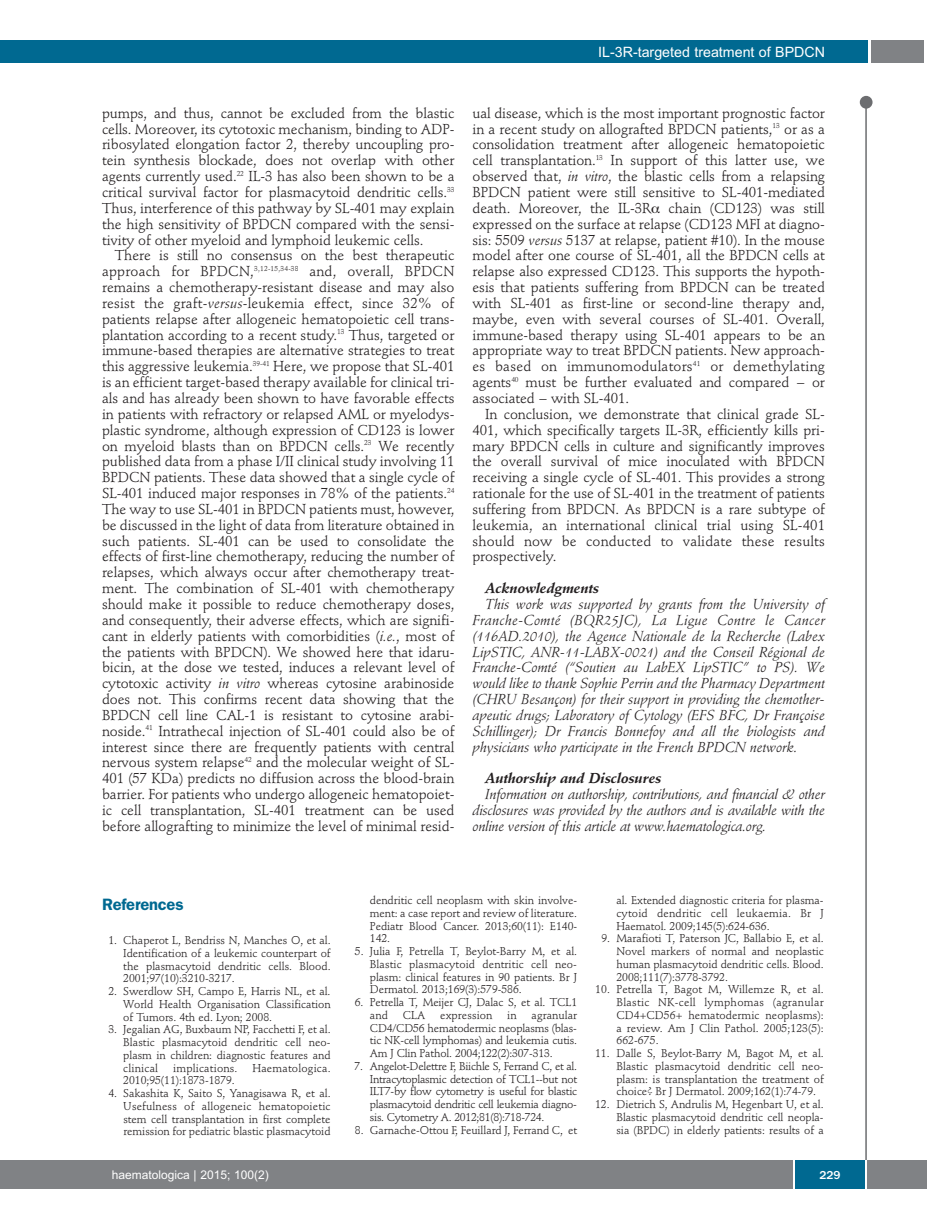
<style>
.page{position:relative;width:927px;height:1225px;background:#fff}
.page>*{position:absolute;margin:0;border:0;box-sizing:border-box;transform-origin:0 0}
.t1{font:600 16.5px "Franklin Gothic";letter-spacing:-.01em;color:#006991}
.t2{font:14.25px/15.9px "Stempel Schneidler";letter-spacing:-.005em;color:#231f20;text-align:justify}
.t3{font:italic 14.25px/15.9px "Stempel Schneidler";letter-spacing:-.01em;color:#231f20;text-align:justify}
.t4{font:italic 700 14.25px "Stempel Schneidler";letter-spacing:-.005em;color:#231f20}
.t5{font:14.25px "Arial";color:#fff}
.t6{font:12px "Arial";color:#fff}
.t7{font:500 12px "Franklin Gothic";color:#fff}
.t8{font:11.25px/12.8px "Stempel Schneidler";letter-spacing:-.005em;color:#231f20;text-align:justify}
.t9{font:11.25px "Stempel Schneidler";letter-spacing:.015em;color:#231f20}
.s1{font-style:italic}
</style>
<div class="page">
<div style="left:860px;top:96px;width:12px;height:13px;background:#6c6d70;border-radius:50%"></div>
<hr style="left:865px;top:98px;width:2px;height:1062px;background:#6c6d70">
<div style="left:871px;top:40px;width:52px;height:22px;background:#808285"></div>
<div style="left:18px;top:40px;width:849px;height:22px;background:#006991"></div>
<div style="left:17px;top:1160px;width:910px;height:28px;background:#808285"></div>
<div style="left:795px;top:1160px;width:70px;height:28px;background:#006991"></div>
<hr style="left:793px;top:1160px;width:2px;height:28px;background:#fff">
<hr style="left:865px;top:1160px;width:2px;height:28px;background:#fff">
<div style="left:0;top:40px;width:19px;height:22px;background:#006991"></div>
<div style="left:0;top:1160px;width:18px;height:28px;background:#808285"></div>
<p class="t5" style="left:598px;top:44px;width:228px">IL-3R-targeted treatment of BPDCN</p>
<p class="t2" style="left:102px;top:106px;width:354px">pumps, and thus, cannot be excluded from the blastic cells. Moreover, its cytotoxic mechanism, binding to ADP&shy;ribosylated elongation factor 2, thereby uncoupling pro&shy;tein synthesis blockade, does not overlap with other agents currently used.<sup>22</sup> IL-3 has also been shown to be a critical survival factor for plasmacytoid dendritic cells.<sup>33<br></sup>Thus, interference of this pathway by SL-401 may explain the high sensitivity of BPDCN compared with the sensi&shy;tivity of other myeloid and lymphoid leukemic cells.</p>
<p class="t2" style="left:102px;top:249px;width:354px;text-indent:13px">There is still no consensus on the best therapeutic approach for BPDCN,<sup>3,12-15,34-38</sup> and, overall, BPDCN remains a chemotherapy-resistant disease and may also resist the graft-<span class="s1">versus</span>-leukemia effect, since 32% of patients relapse after allogeneic hematopoietic cell trans&shy;plantation according to a recent study.<sup>13</sup> Thus, targeted or immune-based therapies are alternative strategies to treat this aggressive leukemia.<sup>39-41</sup> Here, we propose that SL-401 is an efficient target-based therapy available for clinical tri&shy;als and has already been shown to have favorable effects in patients with refractory or relapsed AML or myelodys&shy;plastic syndrome, although expression of CD123 is lower on myeloid blasts than on BPDCN cells.<sup>23</sup> We recently published data from a phase I/II clinical study involving 11<br>BPDCN patients. These data showed that a single cycle of SL-401 induced major responses in 78% of the patients.<sup>24<br></sup>The way to use SL-401 in BPDCN patients must, howe ver, be discussed in the light of data from literature obtained in such patients. SL-401 can be used to consolidate the effects of first-line chemotherapy, reducing the number of relapses, which always occur after chemothe rapy treat&shy;ment. The combination of SL-401 with chemotherapy should make it possible to reduce chemotherapy doses, and consequently, their adverse effects, which are signifi&shy;cant in elderly patients with comorbidities (<span class="s1">i.e.</span>, most of the patients with BPDCN). We showed here that idaru&shy;bicin, at the dose we tested, induces a relevant level of cytotoxic activity <span class="s1">in vitro</span> whereas cytosine arabinoside does not. This confirms recent data showing that the BPDCN cell line CAL-1 is resistant to cytosine arabi&shy;noside.<sup>41</sup> Intrathecal injection of SL-401 could also be of interest since there are frequently patients with central nervous system relapse<sup>42</sup> and the molecular weight of SL-401 (57 KDa) predicts no diffusion across the blood-brain barrier. For patients who undergo allogeneic hematopoiet&shy;ic cell transplantation, SL-401 treatment can be used before allografting to minimize the level of minimal resid-</p>
<p class="t2" style="left:472px;top:106px;width:354px">ual disease, which is the most important prognostic factor in a recent study on allografted BPDCN patients,<sup>13</sup> or as a consolidation treatment after allogeneic hematopoietic cell transplantation.<sup>13</sup> In support of this latter use, we observed that, <span class="s1">in vitro</span>, the blastic cells from a relapsing BPDCN patient were still sensitive to SL-401-mediated death. Moreover, the IL-3R chain (CD123) was still expressed on the surface at relapse (CD123 MFI at diagno&shy;sis: 5509 <span class="s1">versus</span> 5137 at relapse, patient #10). In the mouse model after one course of SL-401, all the BPDCN cells at relapse also expressed CD123. This supports the hypoth&shy;esis that patients suffering from BPDCN can be treated with SL-401 as first-line or second-line therapy and, maybe, even with several courses of SL-401. Overall, immune-based therapy using SL-401 appears to be an appropriate way to treat BPDCN patients. New approach&shy;es based on immunomodulators<sup>41</sup> or demethylating agents<sup>40</sup> must be further evaluated and compared − or associated − with SL-401.</p>
<p class="t2" style="left:472px;top:407px;width:354px;text-indent:13px">In conclusion, we demonstrate that clinical grade SL-401, which specifically targets IL-3R, efficiently kills pri&shy;mary BPDCN cells in culture and significantly improves the overall survival of mice inoculated with BPDCN receiving a single cycle of SL-401. This provides a strong rationale for the use of SL-401 in the treatment of patients suffering from BPDCN. As BPDCN is a rare subtype of leukemia, an international clinical trial using SL-401 should now be conducted to validate these results prospectively.</p>
<p class="t4" style="left:485px;top:582px;width:115px">Acknowledgments</p>
<p class="t3" style="left:472px;top:597px;width:354px;text-indent:13px">This work was supported by grants from the University of Franche-Comté (BQR25JC), La Ligue Contre le Cancer (116AD.2010), the Agence Nationale de la Recherche (Labex LipSTIC, ANR-11-LABX-0021) and the Conseil Régional de Franche-Comté (“Soutien au LabEX LipSTIC” to PS). We would like to thank Sophie Perrin and the Pharmacy Department (CHRU Besançon) for their support in providing the chemother&shy;apeutic drugs; Laboratory of Cytology (EFS BFC, Dr Françoise Schillinger); Dr Francis Bonnefoy and all the biologists and physicians who participate in the French BPDCN network.</p>
<p class="t4" style="left:485px;top:772px;width:178px">Authorship and Disclosures</p>
<p class="t3" style="left:472px;top:788px;width:354px;text-indent:13px">Information on authorship, contributions, and financial &amp; other disclosures was provided by the authors and is available with the online version of this article at www.haematologica.org.</p>
<p class="t1" style="left:102px;top:898px;width:83px">References</p>
<p class="t8" style="left:123px;top:935px;width:209px;text-indent:-15px">1. Chaperot L, Bendriss N, Manches O, et al.<br>Identification of a leukemic counterpart of the plasmacytoid dendritic cells. Blood.<br>2001;97(10):3210-3217.</p>
<p class="t8" style="left:123px;top:986px;width:209px;text-indent:-15px">2. Swerdlow SH, Campo E, Harris NL, et al.<br>World Health Organisation Classification of Tumors. 4th ed. Lyon; 2008.</p>
<p class="t8" style="left:123px;top:1024px;width:209px;text-indent:-15px">3. Jegalian AG, Buxbaum NP, Facchetti F, et al.<br>Blastic plasmacytoid dendritic cell neo&shy;plasm in children: diagnostic features and clinical</p>
<p class="t9" style="left:173px;top:1063px;width:66px">implications.</p>
<p class="t9" style="left:252px;top:1063px;width:80px">Haematologica.</p>
<p class="t8" style="left:123px;top:1075px;width:113px">2010;95(11):1873-1879.</p>
<p class="t8" style="left:123px;top:1088px;width:209px;text-indent:-15px">4. Sakashita K, Saito S, Yanagisawa R, et al.<br>Usefulness of allogeneic hematopoietic stem cell transplantation in first complete remission for pediatric blastic plasmacytoid</p>
<p class="t8" style="left:370px;top:895px;width:209px">dendritic cell neoplasm with skin involve&shy;ment: a case report and review of literature.<br>Pediatr Blood Cancer. 2013;60(11): E140- 142.</p>
<p class="t8" style="left:370px;top:946px;width:209px;text-indent:-15px">5. Julia F, Petrella T, Beylot-Barry M, et al.<br>Blastic plasmacytoid dentritic cell neo&shy;plasm: clinical features in 90 patients. Br J Dermatol. 2013;169(3):579-586.</p>
<p class="t8" style="left:370px;top:997px;width:209px;text-indent:-15px">6. Petrella T, Meijer CJ, Dalac S, et al. TCL1 and</p>
<p class="t8" style="left:370px;top:1009px;width:209px;text-indent:162px">agranular CD4/CD56 hematodermic neoplasms (blas&shy;tic NK-cell lymphomas) and leukemia cutis.<br>Am J Clin Pathol. 2004;122(2):307-313.</p>
<p class="t8" style="left:370px;top:1060px;width:209px;text-indent:-15px">7. Angelot-Delettre F, Biichle S, Ferrand C, et al.<br>Intracytoplasmic detection of TCL1--but not ILT7-by flow cytometry is useful for blastic plasmacytoid dendritic cell leukemia diagno&shy;sis. Cytometry A. 2012;81(8):718-724.</p>
<p class="t8" style="left:355px;top:1124px;width:224px">8. Garnache-Ottou F, Feuillard J, Ferrand C, et</p>
<p class="t8" style="left:403px;top:1009px;width:24px">CLA</p>
<p class="t8" style="left:440px;top:1009px;width:54px">expression</p>
<p class="t8" style="left:507px;top:1009px;width:11px">in</p>
<p class="t8" style="left:616px;top:895px;width:209px">al. Extended diagnostic criteria for plasma&shy;cytoid dendritic cell leukaemia. Br J Haematol. 2009;145(5):624-636.</p>
<p class="t8" style="left:616px;top:933px;width:209px;text-indent:-15px">9. Marafioti T, Paterson JC, Ballabio E, et al.<br>Novel markers of normal and neoplastic human plasmacytoid dendritic cells. Blood.<br>2008;111(7):3778-3792.</p>
<p class="t8" style="left:616px;top:984px;width:209px;text-indent:-21px">10. Petrella T, Bagot M, Willemze R, et al.<br>Blastic NK-cell lymphomas (agranular CD4+CD56+ hematodermic neoplasms): a review. Am J Clin Pathol. 2005;123(5):<br>662-675.</p>
<p class="t8" style="left:616px;top:1048px;width:209px;text-indent:-21px">11. Dalle S, Beylot-Barry M, Bagot M, et al.<br>Blastic plasmacytoid dendritic cell neo&shy;plasm: is transplantation the treatment of choice? Br J Dermatol. 2009;162(1):74-79.</p>
<p class="t8" style="left:616px;top:1099px;width:209px;text-indent:-21px">12. Dietrich S, Andrulis M, Hegenbart U, et al.<br>Blastic plasmacytoid dendritic cell neopla&shy;sia (BPDC) in elderly patients: results of a</p>
<p class="t6" style="left:112px;top:1167px;width:158px">haematologica | 2015; 100(2)</p>
<p class="t7" style="left:819px;top:1167px;width:23px">229</p>
</div>
